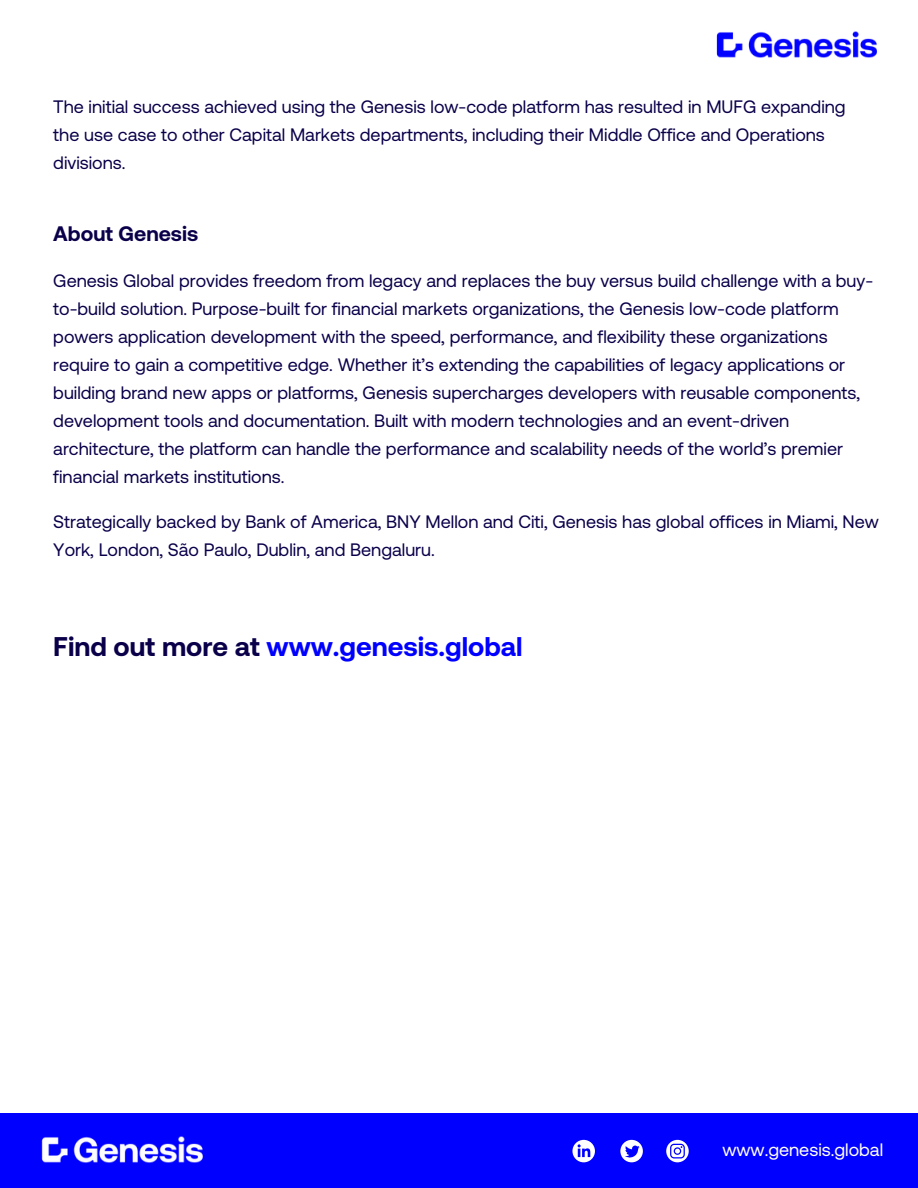
<style>
.page{position:relative;width:918px;height:1188px;background:#fff}
.page>*{position:absolute;margin:0;border:0;box-sizing:border-box;transform-origin:0 0}
.t1{font:700 27px "Aeonik";color:#00f}
.t2{font:700 21px "Aeonik";color:#0a004a}
.t3{font:18px/28px "Aeonik";color:#0a004a}
.t4{font:18px "Aeonik";color:#fff}
.s1{color:#0a004a}
</style>
<div class="page">
<img style="left:716px;top:31px;width:161px;height:27px">
<div style="left:0;top:1113px;width:918px;height:74px;background:#00f"></div>
<svg style="left:666px;top:1140px;width:23px;height:22px"></svg>
<svg style="left:620px;top:1140px;width:23px;height:22px"></svg>
<svg style="left:572px;top:1140px;width:23px;height:22px"></svg>
<img style="left:31px;top:1136px;width:211px;height:52px">
<p class="t3" style="left:53px;top:93px;width:794px">The initial success achieved using the Genesis low-code platform has resulted in MUFG expanding the use case to other Capital Markets departments, including their Middle Office and Operations divisions.</p>
<p class="t2" style="left:53px;top:221px;width:146px">About Genesis</p>
<p class="t3" style="left:53px;top:267px;width:821px">Genesis Global provides freedom from legacy and replaces the buy versus build challenge with a buy&shy;to-build solution. Purpose-built for financial markets organizations, the Genesis low-code platform powers application development with the speed, performance, and flexibility these organizations require to gain a competitive edge. Whether it’s extending the capabilities of legacy applications or building brand new apps or platforms, Genesis supercharges developers with reusable components, development tools and documentation. Built with modern technologies and an event-driven architecture, the platform can handle the performance and scalability needs of the world’s premier financial markets institutions.</p>
<p class="t3" style="left:53px;top:507px;width:827px">Strategically backed by Bank of America, BNY Mellon and Citi, Genesis has global offices in Miami, New<br>York, London, São Paulo, Dublin, and Bengaluru.</p>
<h1 class="t1" style="left:53px;top:631px;width:471px"><span class="s1">Find out more at</span> www.genesis.global</h1>
<p class="t4" style="left:722px;top:1139px;width:162px">www.genesis.global</p>
</div>
